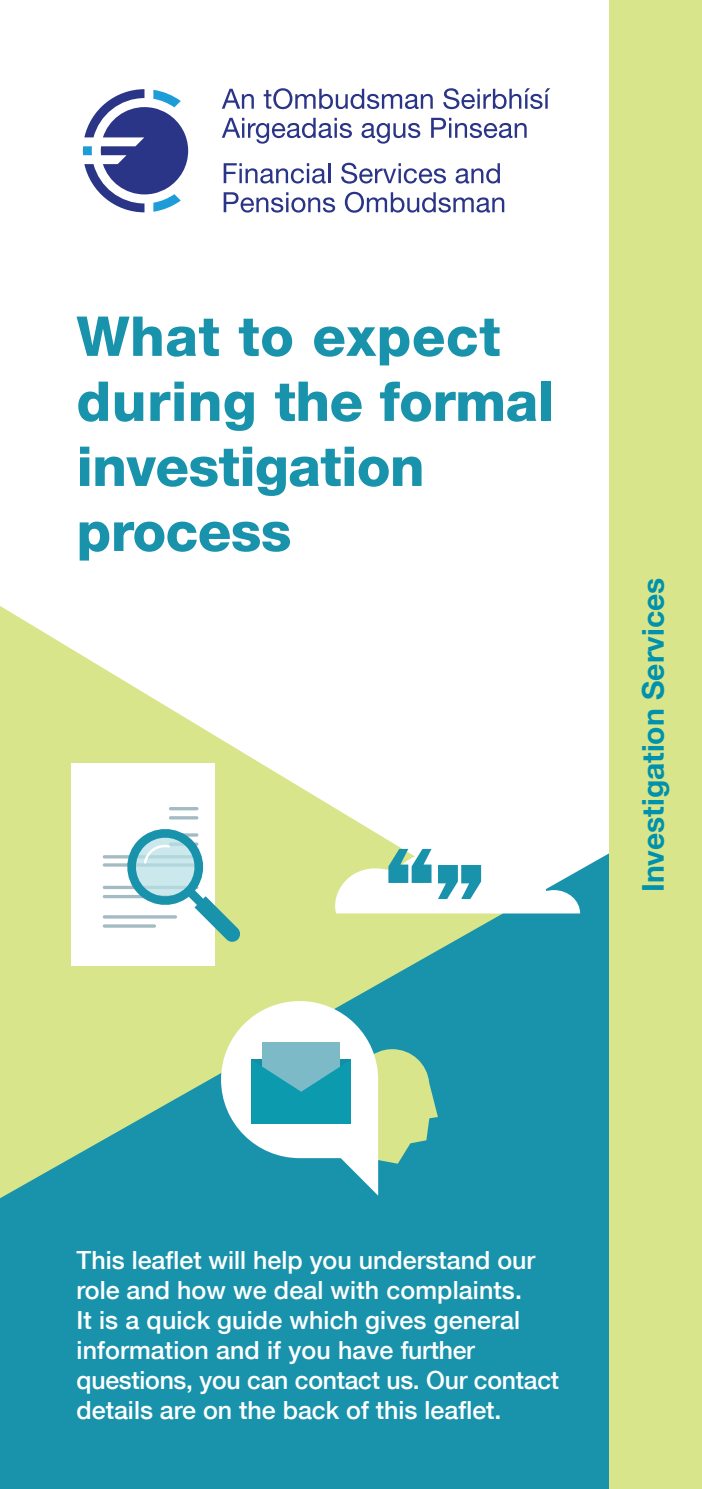
<style>
.page{position:relative;width:702px;height:1489px;background:#fff}
.page>*{position:absolute;margin:0;border:0;box-sizing:border-box;transform-origin:0 0}
.t1{font:800 55px/65px "Helvetica Neue LT Com";letter-spacing:.01em;color:#1993ac}
.t2{font:800 55px/65px "Helvetica Neue LT Com";letter-spacing:-.01em;color:#1993ac}
.t3{font:700 30px "Helvetica Neue";color:#0091ad}
.Paragraph_Style_1{font:500 25px/30px "Helvetica Neue LT Com";color:#fff}
</style>
<div class="page">
<svg style="left:0;top:606px;width:322px;height:194px"></svg>
<svg style="left:0;top:800px;width:609px;height:688px;background:#4faaa7"></svg>
<svg style="left:331px;top:848px;width:249px;height:65px"></svg>
<svg style="left:221px;top:1001px;width:217px;height:194px"></svg>
<div style="left:71px;top:763px;width:143px;height:203px;background:#fff"></div>
<hr style="left:169px;top:807px;width:29px;height:3px;background:#a3bbc3;border-radius:2px">
<hr style="left:169px;top:816px;width:29px;height:3px;background:#a3bbc3;border-radius:2px">
<hr style="left:103px;top:855px;width:95px;height:3px;background:#a3bbc3;border-radius:2px">
<hr style="left:103px;top:863px;width:95px;height:3px;background:#a3bbc3;border-radius:2px">
<svg style="left:103px;top:894px;width:76px;height:4px"></svg>
<svg style="left:103px;top:885px;width:95px;height:4px"></svg>
<hr style="left:103px;top:924px;width:53px;height:3px;background:#a3bbc3;border-radius:2px">
<hr style="left:103px;top:915px;width:74px;height:3px;background:#a3bbc3;border-radius:2px">
<svg style="left:123px;top:825px;width:118px;height:117px"></svg>
<svg style="left:222px;top:89px;width:32px;height:20px"></svg>
<svg style="left:264px;top:88px;width:169px;height:21px"></svg>
<svg style="left:443px;top:88px;width:107px;height:21px"></svg>
<svg style="left:222px;top:118px;width:130px;height:26px"></svg>
<svg style="left:361px;top:123px;width:59px;height:21px"></svg>
<svg style="left:431px;top:118px;width:95px;height:20px"></svg>
<svg style="left:224px;top:163px;width:102px;height:20px"></svg>
<hr style="left:328px;top:163px;width:2px;height:20px;background:#2b3587">
<svg style="left:341px;top:163px;width:105px;height:21px"></svg>
<svg style="left:455px;top:163px;width:45px;height:20px"></svg>
<svg style="left:224px;top:192px;width:111px;height:20px"></svg>
<svg style="left:345px;top:192px;width:159px;height:21px"></svg>
<svg style="left:83px;top:89px;width:105px;height:123px"></svg>
<div style="left:609px;top:0;width:93px;height:1488px;background:#d9e58a"></div>
<p class="t1" style="left:76px;top:303px;width:479px">What to expect during the formal</p>
<p class="t2" style="left:76px;top:433px;width:349px">investigation process</p>
<p class="t3" style="left:629px;top:892px;width:316px;rotate:-90deg">Investigation Services</p>
<p class="Paragraph_Style_1" style="left:76px;top:1244px;width:484px">This leaflet will help you understand our role and how we deal with complaints.<br>It is a quick guide which gives general information and if you have further questions, you can contact us. Our contact details are on the back of this leaflet.</p>
</div>
